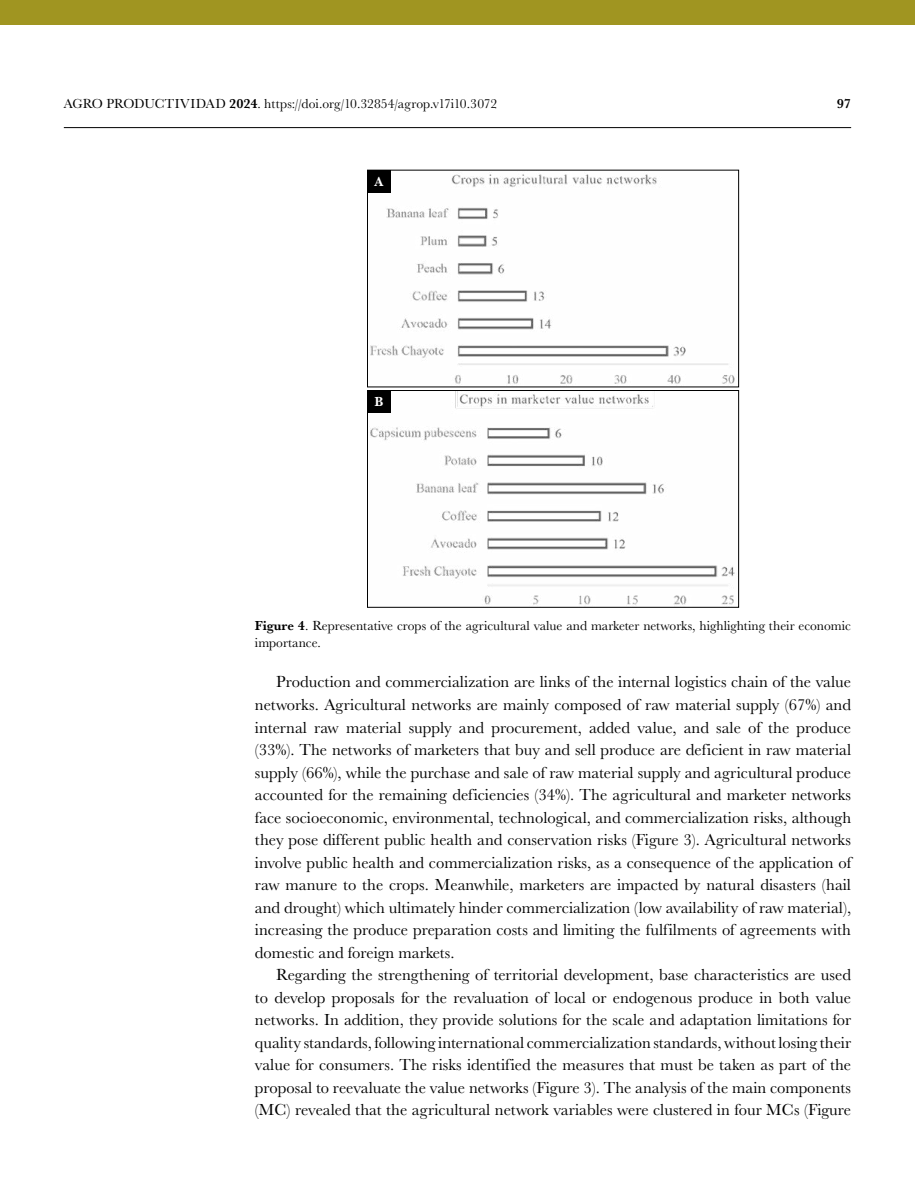
<style>
.page{position:relative;width:915px;height:1191px;background:#fff}
.page>*{position:absolute;margin:0;border:0;box-sizing:border-box;transform-origin:0 0}
.t1{font:16.5px/22.5px "Baskerville URW";color:#000;text-align:justify}
.t2{font:13.5px/16.5px "Baskerville URW";color:#000}
.t3{font:700 13.5px "Baskerville URW";color:#000}
.t4{font:700 13.5px "Baskerville URW";color:#fff}
.s1{font-weight:700}
</style>
<div class="page">
<hr style="left:64px;top:127px;width:786px;height:1px;background:#000">
<div style="left:0;top:0;width:914px;height:24px;background:#a09521"></div>
<img style="left:370px;top:172px;width:365px;height:212px">
<img style="left:370px;top:392px;width:365px;height:213px">
<div style="left:367px;top:390px;width:371px;height:217px;border:1px solid #000"></div>
<div style="left:367px;top:170px;width:23px;height:23px;background:#000"></div>
<div style="left:367px;top:390px;width:23px;height:23px;background:#000"></div>
<p class="t2" style="left:64px;top:95px;width:435px">AGRO PRODUCTIVIDAD <span class="s1">2024</span>. https://doi.org/10.32854/agrop.v17i10.3072</p>
<p class="t3" style="left:836px;top:94px;width:16px">97</p>
<p class="t4" style="left:374px;top:172px;width:10px">A</p>
<p class="t4" style="left:374px;top:392px;width:10px">B</p>
<p class="t2" style="left:255px;top:617px;width:597px"><span class="s1">Figure 4</span>. Representative crops of the agricultural value and marketer networks, highlighting their economic importance.</p>
<p class="t1" style="left:255px;top:670px;width:597px;text-indent:21px">Production and commercialization are links of the internal logistics chain of the value networks. Agricultural networks are mainly composed of raw material supply (67%) and internal raw material supply and procurement, added value, and sale of the produce (33%). The networks of marketers that buy and sell produce are deficient in raw material supply (66%), while the purchase and sale of raw material supply and agricultural produce accounted for the remaining deficiencies (34%). The agricultural and marketer networks face socioeconomic, environmental, technological, and commercialization risks, although they pose different public health and conservation risks (Figure 3). Agricultural networks involve public health and commercialization risks, as a consequence of the application of raw manure to the crops. Meanwhile, marketers are impacted by natural disasters (hail and drought) which ultimately hinder commercialization (low availability of raw material), increasing the produce preparation costs and limiting the fulfilments of agreements with domestic and foreign markets.</p>
<p class="t1" style="left:255px;top:963px;width:597px;text-indent:21px">Regarding the strengthening of territorial development, base characteristics are used to develop proposals for the revaluation of local or endogenous produce in both value networks. In addition, they provide solutions for the scale and adaptation limitations for quality standards, following international commercialization standards, without losing their value for consumers. The risks identified the measures that must be taken as part of the proposal to reevaluate the value networks (Figure 3). The analysis of the main components (MC) revealed that the agricultural network variables were clustered in four MCs (Figure</p>
</div>
